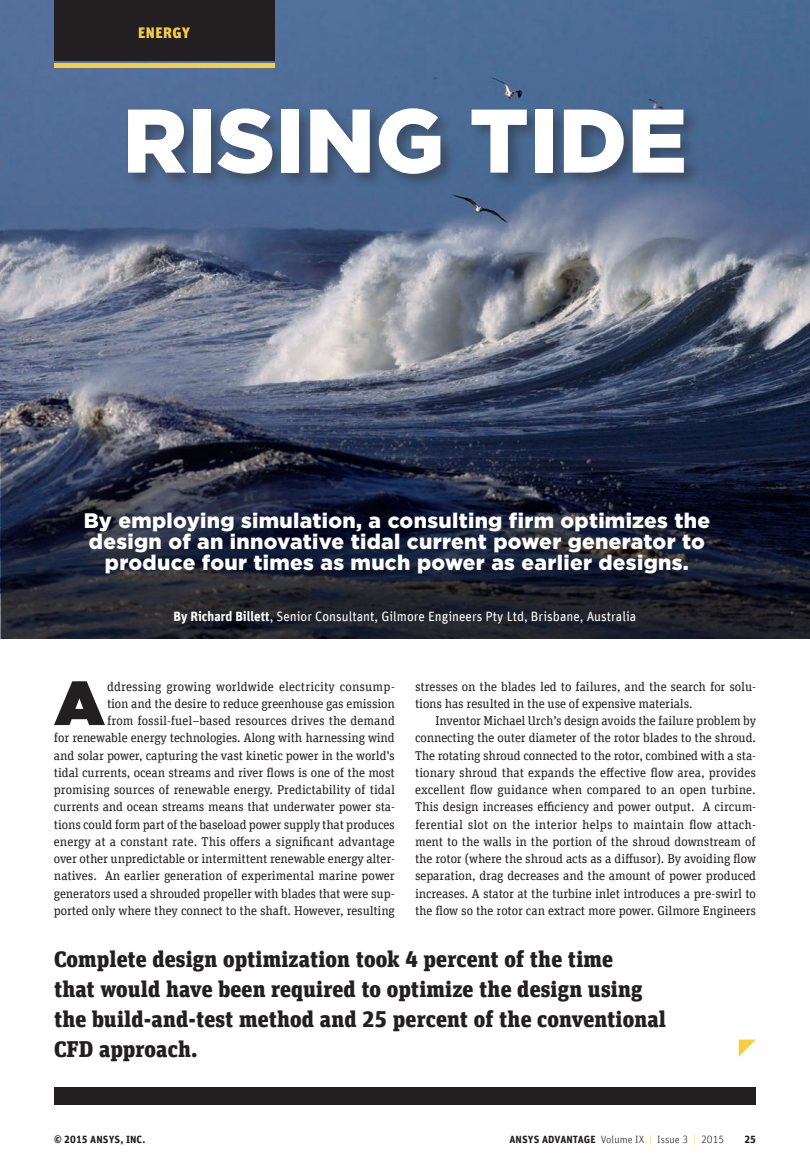
<style>
.page{position:relative;width:810px;height:1170px;background:#fff}
.page>*{position:absolute;margin:0;border:0;box-sizing:border-box;transform-origin:0 0}
.S_W_Headline{font:900 90px "Gotham";color:#fff}
.Body_Copy___Par_1{font:900 62.1px "Gotham";color:#231f20}
.Pull_Quote_1{font:900 22.5px/30px "Unit Slab Offc Pro";letter-spacing:.005em;color:#231f20}
.t1{font:900 21px/21px "Gotham";letter-spacing:.015em;color:#fff;text-align:center}
.t2{font:900 15px "Unit Offc Pro";letter-spacing:.03em;color:#f6cf46}
.Feature_Author{font:13.5px "Unit Offc Pro";color:#fff}
.Body_Copy___Par_1-2{font:12.75px/17.2px "Unit Slab Offc Pro";letter-spacing:-.01em;color:#231f20;text-align:right}
.Body_Copy{font:12.75px/17.2px "Unit Slab Offc Pro";letter-spacing:-.01em;color:#231f20;text-align:justify}
.t3{font:300 10.5px "Unit Offc Pro";letter-spacing:.01em;color:#231f20}
.t4{font:700 10.5px "Unit Offc Pro";letter-spacing:.01em;color:#231f20}
.s1{font-weight:700}
.s2{color:#f6cf46}
</style>
<div class="page">
<img style="left:0;top:0;width:810px;height:638px">
<svg style="left:2px;top:345px;width:808px;height:293px;background:#33394c"></svg>
<div style="left:54px;top:63px;width:220px;height:5px;background:#f6cf46"></div>
<div style="left:54px;top:0;width:220px;height:60px;background:#231f20"></div>
<div style="left:125px;top:105px;width:576px;height:85px;background:#231f20;opacity:.4"></div>
<div style="left:81px;top:509px;width:641px;height:76px;background:#231f20;opacity:.15"></div>
<div style="left:54px;top:1087px;width:702px;height:17px;background:#231f20"></div>
<svg style="left:739px;top:1039px;width:17px;height:17px"></svg>
<p class="t2" style="left:138px;top:22px;width:53px">ENERGY</p>
<p class="S_W_Headline" style="left:122px;top:89px;width:566px">RISING TIDE</p>
<p class="t1" style="left:84px;top:509px;width:628px">By employing simulation, a consulting firm optimizes the design of an innovative tidal current power generator to produce four times as much power as earlier designs.</p>
<p class="Feature_Author" style="left:174px;top:607px;width:464px"><span class="s1">By Richard Billett</span>, Senior Consultant, Gilmore Engineers Pty Ltd, Brisbane, Australia</p>
<p class="Body_Copy___Par_1-2" style="left:54px;top:677px;width:343px">ddressing growing worldwide electricity consump-<br>tion and the desire to reduce greenhouse gas emission<br>from fossil-fuel–based resources drives the demand<br>for renewable energy technologies. Along with harnessing wind and solar power, capturing the vast kinetic power in the world’s tidal currents, ocean streams and river flows is one of the most promising sources of renewable energy. Predictability of tidal currents and ocean streams means that underwater power sta&shy;tions could form part of the baseload power supply that produces energy at a constant rate. This offers a significant advantage over other unpredictable or intermittent renewable energy alter&shy;natives. An earlier generation of experimental marine power generators used a shrouded propeller with blades that were sup&shy;ported only where they connect to the shaft. However, resulting</p>
<p class="Body_Copy___Par_1-2" style="left:415px;top:677px;width:342px;text-align:left">stresses on the blades led to failures, and the search for solu&shy;tions has resulted in the use of expensive materials.</p>
<p class="Body_Copy___Par_1" style="left:55px;top:658px;width:51px">A</p>
<p class="Body_Copy" style="left:415px;top:711px;width:343px;text-indent:20px">Inventor Michael Urch’s design avoids the failure problem by connecting the outer diameter of the rotor blades to the shroud.<br>The rotating shroud connected to the rotor, combined with a sta&shy;tionary shroud that expands the effective flow area, provides excellent flow guidance when compared to an open turbine.<br>This design increases efficiency and power output. A circum&shy;ferential slot on the interior helps to maintain flow attach&shy;ment to the walls in the portion of the shroud downstream of the rotor (where the shroud acts as a diffusor). By avoiding flow separation, drag decreases and the amount of power produced increases. A stator at the turbine inlet introduces a pre-swirl to the flow so the rotor can extract more power. Gilmore Engineers</p>
<p class="Pull_Quote_1" style="left:54px;top:942px;width:614px">Complete design optimization took 4 percent of the time<br>that would have been required to optimize the design using the build-and-test method and 25 percent of the conventional CFD approach.</p>
<p class="t4" style="left:54px;top:1131px;width:93px">© 2015 ANSYS, INC.</p>
<p class="t3" style="left:509px;top:1132px;width:216px"><span class="s1">ANSYS ADVANTAGE</span> Volume IX <span class="s2">|</span> Issue 3 <span class="s2">|</span> 2015</p>
<p class="t4" style="left:744px;top:1131px;width:13px">25</p>
</div>
